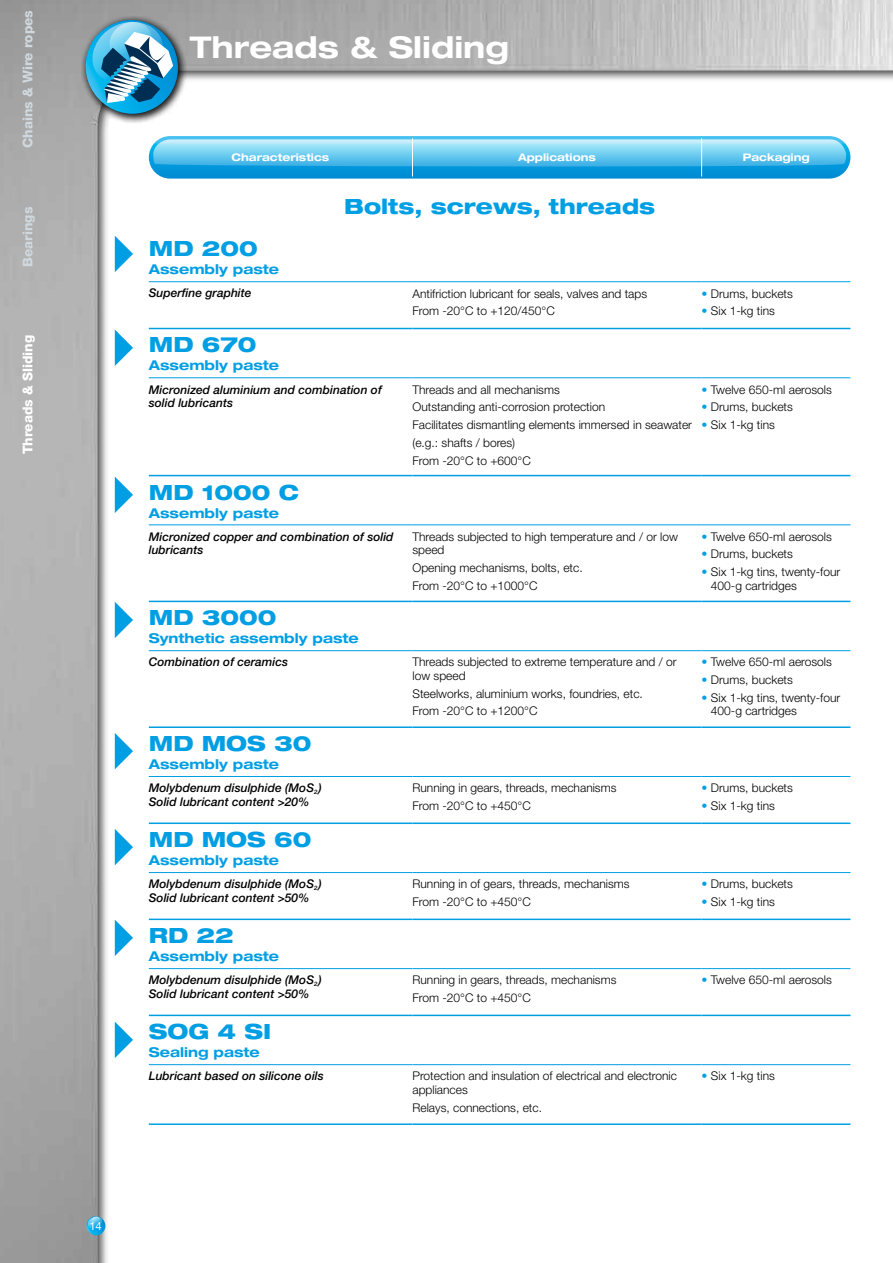
<style>
.page{position:relative;width:893px;height:1263px;background:#fff}
.page>*{position:absolute;margin:0;border:0;box-sizing:border-box;transform-origin:0 0}
.t1{font:700 expanded 30px "Helvetica Neue LT";color:#fff}
.t2{font:800 expanded 21px "Helvetica Neue LT";color:#009ee3}
.t3{font:700 expanded 13.5px "Helvetica Neue LT";color:#009ee3}
.t4{font:800 13.5px "Helvetica Neue LT";color:#cfd8de}
.t5{font:800 13.5px "Helvetica Neue LT";color:#fff}
.t6{font:300 12px/17.7px "Helvetica Neue LT";color:#000}
.t7{font:italic 500 12px/13.5px "Helvetica Neue LT";color:#000}
.t8{font:11.25px "Helvetica Neue LT";color:#fff}
.t9{font:700 expanded 10.5px "Helvetica Neue LT";color:#fff}
.s1{color:#009ee3}
</style>
<div class="page">
<img style="left:0;top:0;width:893px;height:1263px">
<svg style="left:149px;top:136px;width:701px;height:43px;background:#159cdc"></svg>
<svg style="left:153px;top:139px;width:693px;height:28px;background:#76cef0"></svg>
<hr style="left:412px;top:138px;width:1px;height:38px;background:#fff">
<hr style="left:701px;top:138px;width:1px;height:38px;background:#fff">
<svg style="left:86px;top:1216px;width:19px;height:21px"></svg>
<svg style="left:115px;top:1022px;width:18px;height:36px"></svg>
<svg style="left:115px;top:919px;width:18px;height:37px"></svg>
<svg style="left:115px;top:829px;width:18px;height:36px"></svg>
<svg style="left:115px;top:733px;width:18px;height:36px"></svg>
<svg style="left:115px;top:602px;width:18px;height:36px"></svg>
<svg style="left:115px;top:477px;width:18px;height:36px"></svg>
<svg style="left:115px;top:330px;width:18px;height:36px"></svg>
<svg style="left:115px;top:236px;width:18px;height:36px"></svg>
<div style="left:80px;top:15px;width:108px;height:109px;background:#000;opacity:.75"></div>
<svg style="left:83px;top:20px;width:95px;height:94px;background:#5f9fbb"></svg>
<hr style="left:149px;top:328px;width:263px;height:1px;background:#009ee3">
<hr style="left:412px;top:328px;width:290px;height:1px;background:#009ee3">
<hr style="left:702px;top:328px;width:148px;height:1px;background:#009ee3">
<hr style="left:149px;top:281px;width:263px;height:1px;background:#009ee3">
<hr style="left:412px;top:281px;width:290px;height:1px;background:#009ee3">
<hr style="left:702px;top:281px;width:148px;height:1px;background:#009ee3">
<hr style="left:149px;top:475px;width:263px;height:1px;background:#009ee3">
<hr style="left:412px;top:475px;width:290px;height:1px;background:#009ee3">
<hr style="left:702px;top:475px;width:148px;height:1px;background:#009ee3">
<hr style="left:149px;top:377px;width:263px;height:1px;background:#009ee3">
<hr style="left:412px;top:377px;width:290px;height:1px;background:#009ee3">
<hr style="left:702px;top:377px;width:148px;height:1px;background:#009ee3">
<hr style="left:149px;top:601px;width:263px;height:1px;background:#009ee3">
<hr style="left:412px;top:601px;width:290px;height:1px;background:#009ee3">
<hr style="left:702px;top:601px;width:148px;height:1px;background:#009ee3">
<hr style="left:149px;top:525px;width:263px;height:1px;background:#009ee3">
<hr style="left:412px;top:525px;width:290px;height:1px;background:#009ee3">
<hr style="left:702px;top:525px;width:148px;height:1px;background:#009ee3">
<hr style="left:149px;top:726px;width:263px;height:2px;background:#009ee3">
<hr style="left:412px;top:726px;width:290px;height:2px;background:#009ee3">
<hr style="left:702px;top:726px;width:148px;height:2px;background:#009ee3">
<hr style="left:149px;top:650px;width:263px;height:1px;background:#009ee3">
<hr style="left:412px;top:650px;width:290px;height:1px;background:#009ee3">
<hr style="left:702px;top:650px;width:148px;height:1px;background:#009ee3">
<hr style="left:149px;top:822px;width:263px;height:2px;background:#009ee3">
<hr style="left:412px;top:822px;width:290px;height:2px;background:#009ee3">
<hr style="left:702px;top:822px;width:148px;height:2px;background:#009ee3">
<hr style="left:149px;top:776px;width:263px;height:1px;background:#009ee3">
<hr style="left:412px;top:776px;width:290px;height:1px;background:#009ee3">
<hr style="left:702px;top:776px;width:148px;height:1px;background:#009ee3">
<hr style="left:149px;top:918px;width:263px;height:2px;background:#009ee3">
<hr style="left:412px;top:918px;width:290px;height:2px;background:#009ee3">
<hr style="left:702px;top:918px;width:148px;height:2px;background:#009ee3">
<hr style="left:149px;top:872px;width:263px;height:1px;background:#009ee3">
<hr style="left:412px;top:872px;width:290px;height:1px;background:#009ee3">
<hr style="left:702px;top:872px;width:148px;height:1px;background:#009ee3">
<hr style="left:149px;top:1015px;width:263px;height:1px;background:#009ee3">
<hr style="left:412px;top:1015px;width:290px;height:1px;background:#009ee3">
<hr style="left:702px;top:1015px;width:148px;height:1px;background:#009ee3">
<hr style="left:149px;top:968px;width:263px;height:1px;background:#009ee3">
<hr style="left:412px;top:968px;width:290px;height:1px;background:#009ee3">
<hr style="left:702px;top:968px;width:148px;height:1px;background:#009ee3">
<hr style="left:149px;top:1123px;width:263px;height:2px;background:#009ee3">
<hr style="left:412px;top:1123px;width:290px;height:2px;background:#009ee3">
<hr style="left:702px;top:1123px;width:148px;height:2px;background:#009ee3">
<hr style="left:149px;top:1064px;width:263px;height:1px;background:#009ee3">
<hr style="left:412px;top:1064px;width:290px;height:1px;background:#009ee3">
<hr style="left:702px;top:1064px;width:148px;height:1px;background:#009ee3">
<p class="t4" style="left:20px;top:148px;width:139px;rotate:-90deg">Chains &amp; Wire ropes</p>
<p class="t4" style="left:20px;top:267px;width:62px;rotate:-90deg">Bearings</p>
<p class="t5" style="left:20px;top:454px;width:121px;rotate:-90deg">Threads &amp; Sliding</p>
<p class="t8" style="left:89px;top:1219px;width:14px">14</p>
<h1 class="t1" style="left:190px;top:28px;width:320px">Threads &amp; Sliding</h1>
<p class="t9" style="left:232px;top:151px;width:99px">Characteristics</p>
<p class="t9" style="left:518px;top:151px;width:79px">Applications</p>
<p class="t9" style="left:743px;top:151px;width:68px">Packaging</p>
<h2 class="t2" style="left:344px;top:193px;width:312px">Bolts, screws, threads</h2>
<h2 class="t2" style="left:149px;top:235px;width:110px">MD 200</h2>
<p class="t3" style="left:149px;top:261px;width:132px">Assembly paste</p>
<p class="t7" style="left:149px;top:286px;width:104px">Superfine graphite</p>
<p class="t6" style="left:412px;top:284px;width:236px">Antifriction lubricant for seals, valves and taps<br>From -20°C to +120/450°C</p>
<p class="t6" style="left:702px;top:284px;width:93px"><span class="s1">•</span> Drums, buckets</p>
<p class="t6" style="left:702px;top:302px;width:75px"><span class="s1">•</span> Six 1-kg tins</p>
<h2 class="t2" style="left:149px;top:331px;width:109px">MD 670</h2>
<p class="t3" style="left:149px;top:357px;width:132px">Assembly paste</p>
<p class="t7" style="left:149px;top:382px;width:234px">Micronized aluminium and combination of solid lubricants</p>
<p class="t6" style="left:412px;top:380px;width:281px">Threads and all mechanisms<br>Outstanding anti-corrosion protection<br>Facilitates dismantling elements immersed in seawater (e.g.: shafts / bores)<br>From -20°C to +600°C</p>
<p class="t6" style="left:702px;top:380px;width:132px"><span class="s1">•</span> Twelve 650-ml aerosols</p>
<p class="t6" style="left:702px;top:398px;width:93px"><span class="s1">•</span> Drums, buckets</p>
<p class="t6" style="left:702px;top:416px;width:75px"><span class="s1">•</span> Six 1-kg tins</p>
<h2 class="t2" style="left:149px;top:478px;width:152px">MD 1000 C</h2>
<p class="t3" style="left:149px;top:504px;width:132px">Assembly paste</p>
<p class="t7" style="left:149px;top:529px;width:246px">Micronized copper and combination of solid lubricants</p>
<p class="t6" style="left:412px;top:529px;width:267px;line-height:13.5px">Threads subjected to high temperature and / or low speed</p>
<p class="t6" style="left:412px;top:558px;width:172px">Opening mechanisms, bolts, etc.<br>From -20°C to +1000°C</p>
<h2 class="t2" style="left:149px;top:604px;width:129px">MD 3000</h2>
<p class="t3" style="left:149px;top:630px;width:211px">Synthetic assembly paste</p>
<p class="t7" style="left:149px;top:655px;width:141px">Combination of ceramics</p>
<p class="t6" style="left:412px;top:655px;width:266px;line-height:13.5px">Threads subjected to extreme temperature and / or low speed</p>
<p class="t6" style="left:412px;top:684px;width:232px">Steelworks, aluminium works, foundries, etc.<br>From -20°C to +1200°C</p>
<p class="t6" style="left:702px;top:527px;width:132px"><span class="s1">•</span> Twelve 650-ml aerosols</p>
<p class="t6" style="left:702px;top:545px;width:93px"><span class="s1">•</span> Drums, buckets</p>
<p class="t6" style="left:711px;top:565px;width:131px;line-height:13.5px;text-indent:-9px"><span class="s1">•</span> Six 1-kg tins, twenty-four<br>400-g cartridges</p>
<p class="t6" style="left:702px;top:653px;width:132px"><span class="s1">•</span> Twelve 650-ml aerosols</p>
<p class="t6" style="left:702px;top:671px;width:93px"><span class="s1">•</span> Drums, buckets</p>
<p class="t6" style="left:711px;top:691px;width:131px;line-height:13.5px;text-indent:-9px"><span class="s1">•</span> Six 1-kg tins, twenty-four<br>400-g cartridges</p>
<h2 class="t2" style="left:149px;top:730px;width:164px">MD MOS 30</h2>
<p class="t3" style="left:149px;top:756px;width:132px">Assembly paste</p>
<p class="t7" style="left:149px;top:781px;width:174px">Molybdenum disulphide (MoS<sub>2</sub>)<br>Solid lubricant content &gt;20%</p>
<p class="t6" style="left:412px;top:779px;width:206px">Running in gears, threads, mechanisms<br>From -20°C to +450°C</p>
<p class="t6" style="left:702px;top:779px;width:93px"><span class="s1">•</span> Drums, buckets</p>
<p class="t6" style="left:702px;top:797px;width:75px"><span class="s1">•</span> Six 1-kg tins</p>
<h2 class="t2" style="left:149px;top:826px;width:164px">MD MOS 60</h2>
<p class="t3" style="left:149px;top:852px;width:132px">Assembly paste</p>
<p class="t7" style="left:149px;top:877px;width:174px">Molybdenum disulphide (MoS<sub>2</sub>)<br>Solid lubricant content &gt;50%</p>
<p class="t6" style="left:412px;top:875px;width:219px">Running in of gears, threads, mechanisms<br>From -20°C to +450°C</p>
<p class="t6" style="left:702px;top:875px;width:93px"><span class="s1">•</span> Drums, buckets</p>
<p class="t6" style="left:702px;top:893px;width:75px"><span class="s1">•</span> Six 1-kg tins</p>
<h2 class="t2" style="left:149px;top:922px;width:87px">RD 22</h2>
<p class="t3" style="left:149px;top:948px;width:132px">Assembly paste</p>
<p class="t7" style="left:149px;top:973px;width:174px">Molybdenum disulphide (MoS<sub>2</sub>)<br>Solid lubricant content &gt;50%</p>
<p class="t6" style="left:412px;top:971px;width:206px">Running in gears, threads, mechanisms<br>From -20°C to +450°C</p>
<p class="t6" style="left:702px;top:971px;width:132px"><span class="s1">•</span> Twelve 650-ml aerosols</p>
<h2 class="t2" style="left:149px;top:1018px;width:124px">SOG 4 SI</h2>
<p class="t3" style="left:149px;top:1044px;width:112px">Sealing paste</p>
<p class="t7" style="left:149px;top:1069px;width:176px">Lubricant based on silicone oils</p>
<p class="t6" style="left:412px;top:1069px;width:266px;line-height:13.5px">Protection and insulation of electrical and electronic appliances</p>
<p class="t6" style="left:412px;top:1098px;width:131px">Relays, connections, etc.</p>
<p class="t6" style="left:702px;top:1067px;width:75px"><span class="s1">•</span> Six 1-kg tins</p>
</div>
